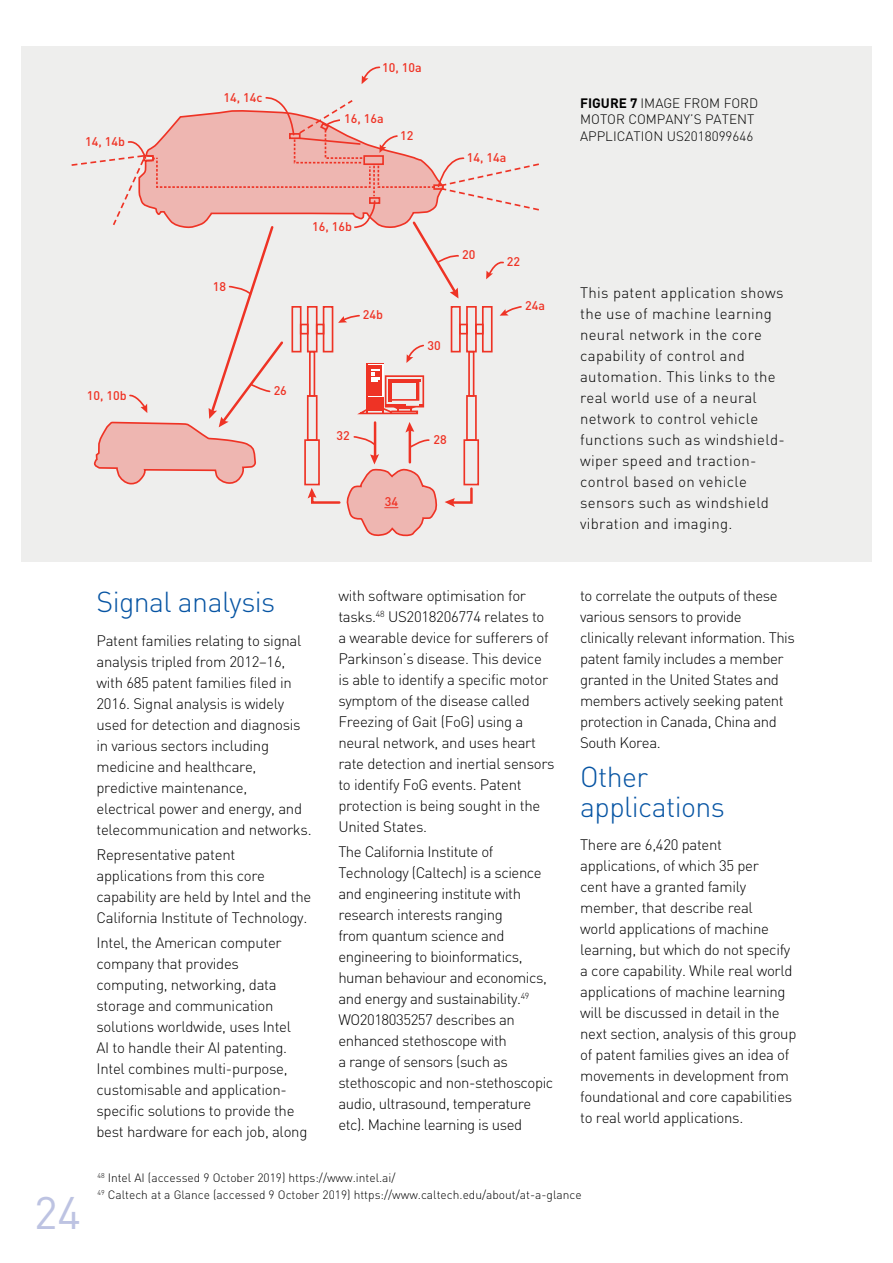
<style>
.page{position:relative;width:893px;height:1263px;background:#fff}
.page>*{position:absolute;margin:0;border:0;box-sizing:border-box;transform-origin:0 0}
.t1{font:45px "DIN";color:#bdc3e2}
.t2{font:300 28.5px/30px "DIN";letter-spacing:-.02em;color:#0654a3}
.t3{font:300 15px/21px "DIN";letter-spacing:-.02em;color:#000}
.t4{font:300 15px/21px "DIN";letter-spacing:.02em;color:#000}
.t5{font:300 13.5px/16.5px "DIN";color:#000}
.t6{font:500 12.45px "DIN";color:#ee3325}
.t7{font:300 12px/17px "DIN";color:#000}
.s1{font-weight:700}
</style>
<div class="page">
<div style="left:21px;top:47px;width:851px;height:515px;background:#eeeeed"></div>
<svg style="left:362px;top:66px;width:19px;height:18px"></svg>
<svg style="left:71px;top:97px;width:468px;height:440px"></svg>
<p class="t6" style="left:85px;top:133px;width:41px">14, 14b</p>
<p class="t6" style="left:87px;top:388px;width:41px">10, 10b</p>
<p class="t6" style="left:224px;top:89px;width:41px">14, 14c</p>
<p class="t6" style="left:213px;top:278px;width:15px">18</p>
<p class="t6" style="left:274px;top:383px;width:15px">26</p>
<p class="t6" style="left:382px;top:59px;width:41px">10, 10a</p>
<p class="t6" style="left:344px;top:111px;width:41px">16, 16a</p>
<p class="t6" style="left:400px;top:128px;width:15px">12</p>
<p class="t6" style="left:467px;top:150px;width:41px">14, 14a</p>
<p class="t6" style="left:312px;top:218px;width:41px">16, 16b</p>
<p class="t6" style="left:363px;top:307px;width:22px">24b</p>
<p class="t6" style="left:462px;top:247px;width:15px">20</p>
<p class="t6" style="left:428px;top:338px;width:15px">30</p>
<p class="t6" style="left:507px;top:254px;width:15px">22</p>
<p class="t6" style="left:525px;top:298px;width:21px">24a</p>
<p class="t6" style="left:337px;top:428px;width:15px">32</p>
<p class="t6" style="left:385px;top:493px;width:15px">34</p>
<p class="t6" style="left:434px;top:431px;width:15px">28</p>
<h2 class="t2" style="left:97px;top:586px;width:180px">Signal analysis</h2>
<p class="t3" style="left:97px;top:630px;width:217px">Patent families relating to signal analysis tripled from 2012–16, with 685 patent families filed in<br>2016. Signal analysis is widely used for detection and diagnosis in various sectors including medicine and healthcare, predictive maintenance,<br>electrical power and energy, and telecommunication and networks.</p>
<p class="t3" style="left:97px;top:844px;width:216px">Representative patent applications from this core capability are held by Intel and the<br>California Institute of Technology.</p>
<p class="t3" style="left:97px;top:932px;width:212px">Intel, the American computer company that provides computing, networking, data storage and communication solutions worldwide, uses Intel<br>AI to handle their AI patenting.<br>Intel combines multi-purpose, customisable and application&shy;specific solutions to provide the best hardware for each job, along</p>
<p class="t3" style="left:338px;top:585px;width:218px">with software optimisation for tasks.<sup>48</sup> US2018206774 relates to a wearable device for sufferers of<br>Parkinson’s disease. This device is able to identify a specific motor symptom of the disease called<br>Freezing of Gait (FoG) using a neural network, and uses heart rate detection and inertial sensors to identify FoG events. Patent protection is being sought in the<br>United States.</p>
<p class="t3" style="left:338px;top:841px;width:216px">The California Institute of<br>Technology (Caltech) is a science and engineering institute with research interests ranging<br>from quantum science and engineering to bioinformatics, human behaviour and economics, and energy and sustainability.<sup>49<br></sup>WO2018035257 describes an enhanced stethoscope with<br>a range of sensors (such as stethoscopic and non-stethoscopic audio, ultrasound, temperature etc). Machine learning is used</p>
<p class="t5" style="left:580px;top:95px;width:180px"><span class="s1">FIGURE 7</span> IMAGE FROM FORD<br>MOTOR COMPANY’S PATENT<br>APPLICATION US2018099646</p>
<p class="t4" style="left:580px;top:282px;width:206px">This patent application shows the use of machine learning neural network in the core capability of control and automation. This links to the real world use of a neural network to control vehicle functions such as windshield&shy;wiper speed and traction&shy;control based on vehicle sensors such as windshield vibration and imaging.</p>
<p class="t3" style="left:580px;top:585px;width:216px">to correlate the outputs of these various sensors to provide clinically relevant information. This patent family includes a member granted in the United States and members actively seeking patent protection in Canada, China and<br>South Korea.</p>
<h2 class="t2" style="left:580px;top:761px;width:146px">Other applications</h2>
<p class="t3" style="left:580px;top:834px;width:218px">There are 6,420 patent applications, of which 35 per<br>cent have a granted family member, that describe real<br>world applications of machine learning, but which do not specify a core capability. While real world applications of machine learning will be discussed in detail in the next section, analysis of this group of patent families gives an idea of movements in development from foundational and core capabilities to real world applications.</p>
<h1 class="t1" style="left:34px;top:1185px;width:48px">24</h1>
<p class="t7" style="left:97px;top:1169px;width:486px"><sup>48</sup> Intel AI (accessed 9 October 2019) https://www.intel.ai/<br><sup>49</sup> Caltech at a Glance (accessed 9 October 2019) https://www.caltech.edu/about/at-a-glance</p>
</div>
